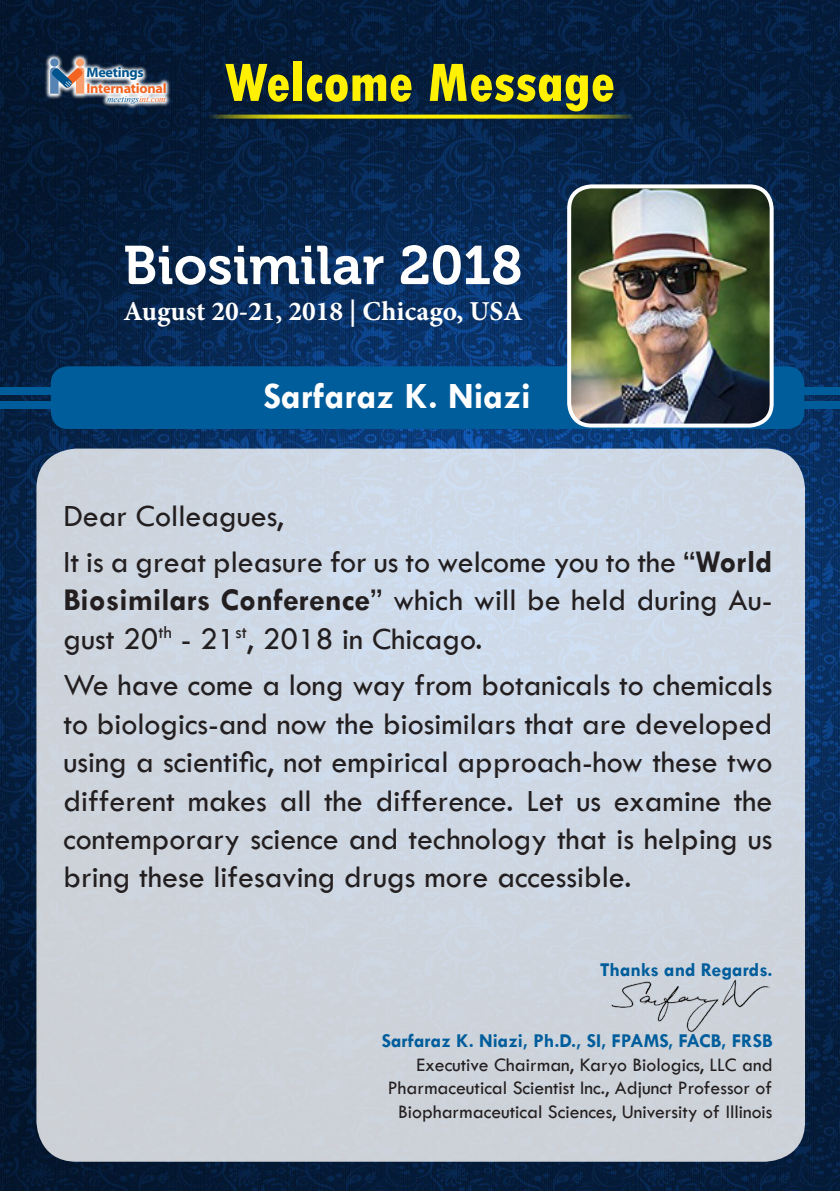
<style>
.page{position:relative;width:840px;height:1191px;background:#fff}
.page>*{position:absolute;margin:0;border:0;box-sizing:border-box;transform-origin:0 0}
.t1{font:800 condensed 56.8px "Tw Cen";color:#fff101}
.t2{font:54.2px "UVF Museo 700";color:#fff}
.t3{font:700 37.4px "Tw Cen";color:#fff}
.t4{font:32px/38.4px "Tw Cen";color:#231f20;text-align:justify}
.t5{font:700 27.4px "Minion Pro";color:#fff}
.t6{font:19.8px/23.8px "Tw Cen";color:#231f20;text-align:right}
.t7{font:700 19.8px "Tw Cen";color:#005d9c}
.t8{font:700 14px/15.4px "Myriad Web Pro";letter-spacing:-.02em;color:#f36421}
.t9{font:italic 9px "Times New Roman";color:#00548e}
.s1{color:#00548e}
.s2{color:#f36421}
.s3{font-weight:700}
</style>
<div class="page">
<img style="left:0;top:0;width:839px;height:1191px">
<div style="left:36px;top:448px;width:768px;height:713px;background:linear-gradient(to bottom,#cedae9,#cdd1d7);border-radius:40px"></div>
<div style="left:0;top:387px;width:839px;height:7px;background:#005d9c"></div>
<div style="left:0;top:401px;width:839px;height:7px;background:#005d9c"></div>
<div style="left:51px;top:366px;width:752px;height:63px;background:#005d9c;border-radius:17px"></div>
<img style="left:569px;top:186px;width:202px;height:239px">
<div style="left:567px;top:184px;width:206px;height:243px;border:4px solid #fff;border-radius:22px"></div>
<svg style="left:45px;top:53px;width:126px;height:55px"></svg>
<svg style="left:50px;top:67px;width:34px;height:27px"></svg>
<div style="left:76px;top:58px;width:8px;height:9px;background:#f89f6d;border-radius:50%"></div>
<div style="left:50px;top:58px;width:8px;height:9px;background:#5583b3;border-radius:50%"></div>
<svg style="left:207px;top:115px;width:425px;height:4px;background:#bdb910"></svg>
<img style="left:607px;top:975px;width:165px;height:58px">
<p class="t8" style="left:86px;top:65px;width:82px"><span class="s1">Meetings<br></span>International</p>
<p class="t9" style="left:107px;top:92px;width:60px">meetings<span class="s2">int.com</span></p>
<p class="t1" style="left:225px;top:49px;width:391px">Welcome Message</p>
<p class="t2" style="left:123px;top:222px;width:400px">Biosimilar 2018</p>
<p class="t5" style="left:123px;top:292px;width:400px">August 20-21, 2018 | Chicago, USA</p>
<p class="t3" style="left:263px;top:374px;width:269px">Sarfaraz K. Niazi</p>
<p class="t4" style="left:63px;top:496px;width:222px">Dear Colleagues,</p>
<p class="t4" style="left:63px;top:542px;width:710px">It is a great pleasure for us to welcome you to the “<span class="s3">World Biosimilars Conference</span>” which will be held during Au&shy;gust 20<sup>th</sup> - 21<sup>st</sup>, 2018 in Chicago.</p>
<p class="t4" style="left:63px;top:666px;width:710px">We have come a long way from botanicals to chemicals to biologics-and now the biosimilars that are developed using a scientific, not empirical approach-how these two different makes all the difference. Let us examine the contemporary science and technology that is helping us bring these lifesaving drugs more accessible.</p>
<p class="t7" style="left:599px;top:957px;width:174px">Thanks and Regards.</p>
<p class="t7" style="left:381px;top:1028px;width:392px">Sarfaraz K. Niazi, Ph.D., SI, FPAMS, FACB, FRSB</p>
<p class="t6" style="left:387px;top:1052px;width:386px">Executive Chairman, Karyo Biologics, LLC and<br>Pharmaceutical Scientist Inc., Adjunct Professor of<br>Biopharmaceutical Sciences, University of Illinois</p>
</div>
